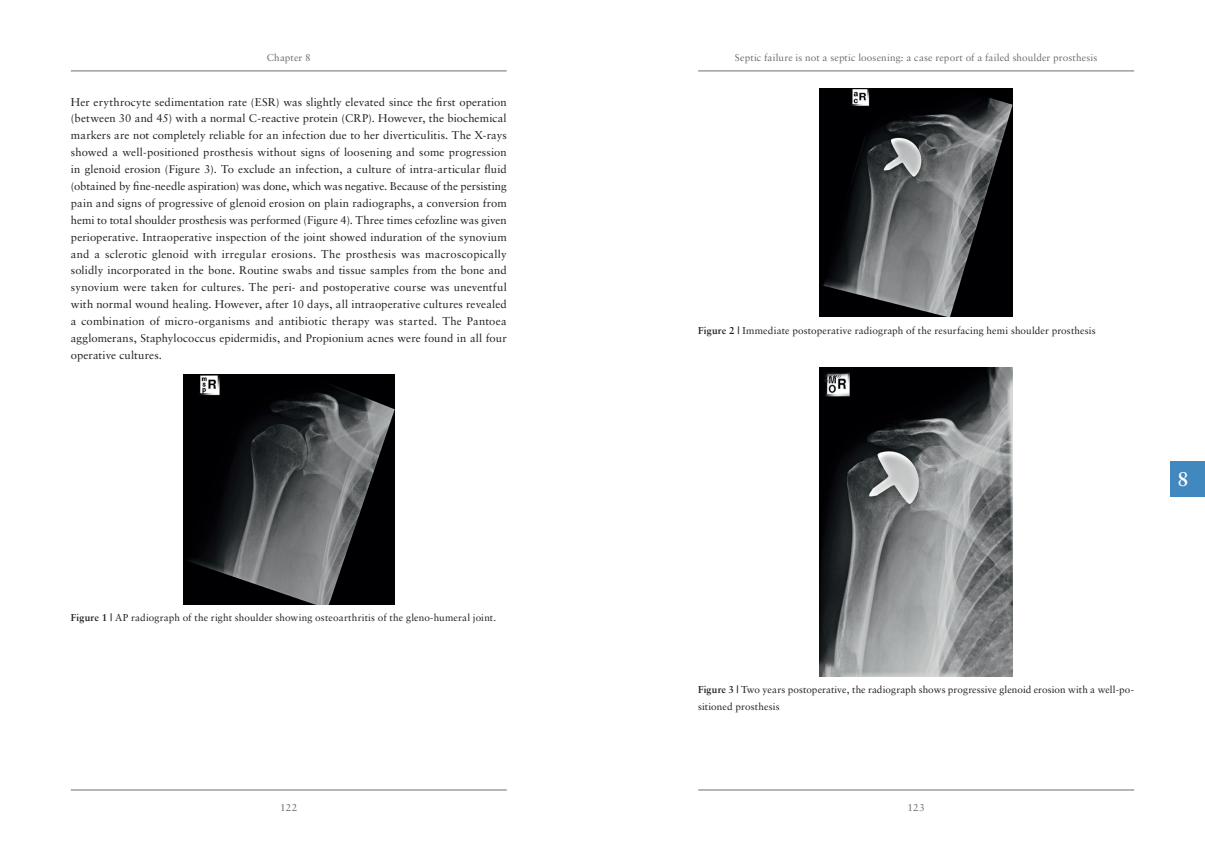
<style>
.page{position:relative;width:1205px;height:851px;background:#fff}
.page>*{position:absolute;margin:0;border:0;box-sizing:border-box;transform-origin:0 0}
.t1{font:700 20px "Sabon";color:#fff}
.Alinea___afstand{font:11.25px/16.9px "Sabon";letter-spacing:.005em;color:#231f20;text-align:justify}
.Figuur_titel_-_onder{font:10px/16.9px "Sabon";letter-spacing:.01em;color:#231f20}
.t2{font:10px "Sabon";letter-spacing:.01em;color:#6c6d70}
.s1{font-weight:700}
</style>
<div class="page">
<hr style="left:698px;top:71px;width:436px;height:1px;background:#6c6d70">
<hr style="left:71px;top:71px;width:436px;height:1px;background:#6c6d70">
<hr style="left:698px;top:789px;width:436px;height:1px;background:#6c6d70">
<hr style="left:71px;top:789px;width:436px;height:1px;background:#6c6d70">
<img style="left:183px;top:374px;width:211px;height:230px">
<img style="left:819px;top:89px;width:193px;height:227px">
<img style="left:819px;top:368px;width:194px;height:308px">
<div style="left:1170px;top:461px;width:35px;height:35px;background:#4188be"></div>
<p class="t2" style="left:267px;top:51px;width:46px">Chapter 8</p>
<p class="t2" style="left:735px;top:51px;width:364px">Septic failure is not a septic loosening: a case report of a failed shoulder prosthesis</p>
<p class="Alinea___afstand" style="left:71px;top:93px;width:437px">Her erythrocyte sedimentation rate (ESR) was slightly elevated since the first operation (between 30 and 45) with a normal C‑reactive protein (CRP). However, the biochemical markers are not completely reliable for an infection due to her diverticulitis. The X‑rays showed a well‑positioned prosthesis without signs of loosening and some progression in glenoid erosion (Figure 3). To exclude an infection, a culture of intra‑articular fluid (obtained by fine‑needle aspiration) was done, which was negative. Because of the persisting pain and signs of progressive of glenoid erosion on plain radiographs, a conversion from hemi to total shoulder prosthesis was performed (Figure 4). Three times cefozline was given perioperative. Intraoperative inspection of the joint showed induration of the synovium and a sclerotic glenoid with irregular erosions. The prosthesis was macroscopically solidly incorporated in the bone. Routine swabs and tissue samples from the bone and synovium were taken for cultures. The peri‑ and postoperative course was uneventful with normal wound healing. However, after 10 days, all intraoperative cultures revealed a combination of micro‑organisms and antibiotic therapy was started. The Pantoea agglomerans, Staphylococcus epidermidis, and Propionium acnes were found in all four operative cultures.</p>
<p class="Figuur_titel_-_onder" style="left:698px;top:321px;width:399px"><span class="s1">Figure 2 |</span> Immediate postoperative radiograph of the resurfacing hemi shoulder prosthesis</p>
<h1 class="t1" style="left:1177px;top:467px;width:13px">8</h1>
<p class="Figuur_titel_-_onder" style="left:71px;top:609px;width:427px"><span class="s1">Figure 1 |</span> AP radiograph of the right shoulder showing osteoarthritis of the gleno-humeral joint.</p>
<p class="Figuur_titel_-_onder" style="left:698px;top:681px;width:437px"><span class="s1">Figure 3 |</span> Two years postoperative, the radiograph shows progressive glenoid erosion with a well-po&shy;sitioned prosthesis</p>
<p class="t2" style="left:280px;top:801px;width:19px">122</p>
<p class="t2" style="left:907px;top:801px;width:19px">123</p>
</div>
